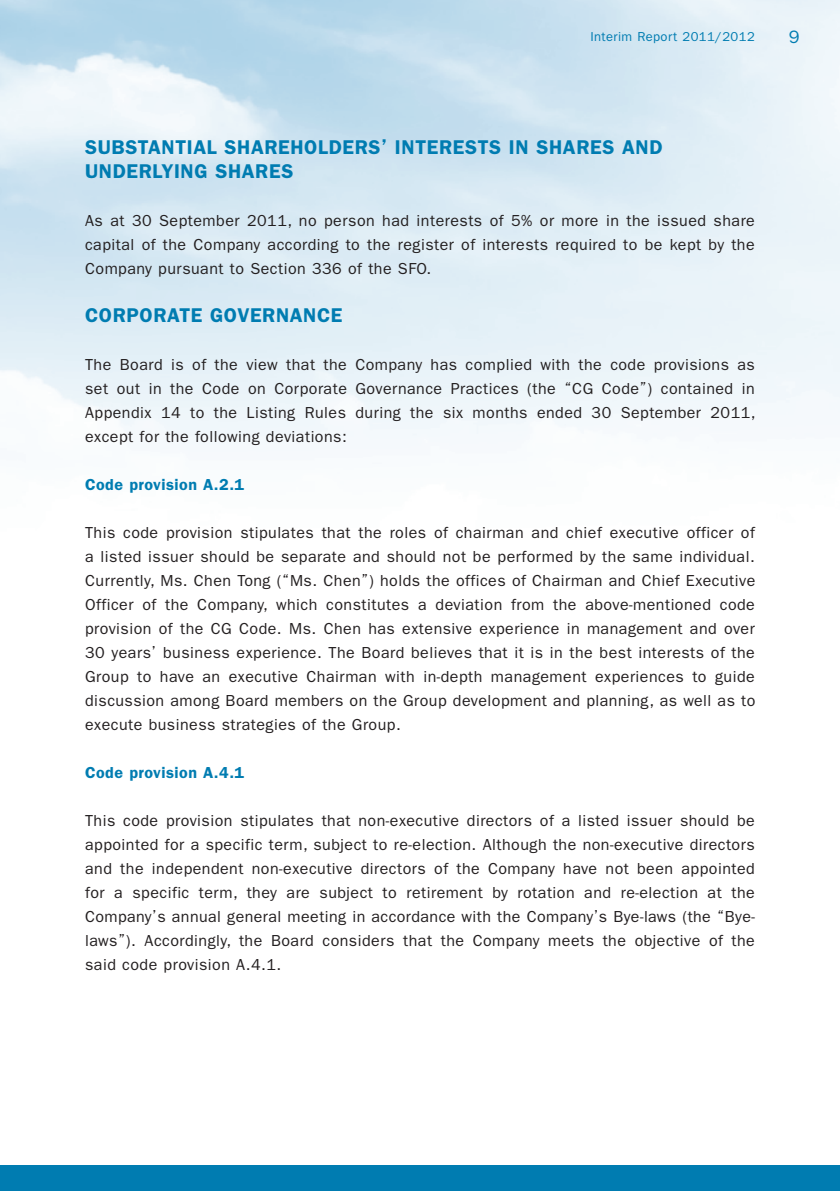
<style>
.page{position:relative;width:840px;height:1191px;background:#fff}
.page>*{position:absolute;margin:0;border:0;box-sizing:border-box;transform-origin:0 0}
.Heading_1{font:600 20px/24px "ITC Franklin Gothic Std";letter-spacing:.03em;color:#007cb1}
.t1{font:18px "ITC Franklin Gothic Std";color:#007cb1}
.Body_Text{font:16px/24px "ITC Franklin Gothic Std";letter-spacing:.03em;color:#231f20;text-align:justify}
.Heading_2{font:600 16px "ITC Franklin Gothic Std";letter-spacing:.03em;color:#007cb1}
.t2{font:13px "ITC Franklin Gothic Std";letter-spacing:.03em;color:#007cb1}
</style>
<div class="page">
<div style="left:0;top:1165px;width:839px;height:26px;background:#007cb1"></div>
<p class="t2" style="left:590px;top:30px;width:166px">Interim Report 2011/2012</p>
<p class="t1" style="left:788px;top:27px;width:12px">9</p>
<p class="Heading_1" style="left:85px;top:135px;width:578px">SUBSTANTIAL SHAREHOLDERS’ INTERESTS IN SHARES AND<br>UNDERLYING SHARES</p>
<p class="Body_Text" style="left:85px;top:209px;width:671px">As at 30 September 2011, no person had interests of 5% or more in the issued share capital of the Company according to the register of interests required to be kept by the Company pursuant to Section 336 of the SFO.</p>
<p class="Heading_1" style="left:85px;top:303px;width:259px">CORPORATE GOVERNANCE</p>
<p class="Body_Text" style="left:85px;top:353px;width:671px">The Board is of the view that the Company has complied with the code provisions as set out in the Code on Corporate Governance Practices (the “CG Code”) contained in Appendix 14 to the Listing Rules during the six months ended 30 September 2011, except for the following deviations:</p>
<p class="Heading_2" style="left:85px;top:475px;width:160px">Code provision A.2.1</p>
<p class="Body_Text" style="left:85px;top:521px;width:671px">This code provision stipulates that the roles of chairman and chief executive officer of a listed issuer should be separate and should not be performed by the same individual.<br>Currently, Ms. Chen Tong (“Ms. Chen”) holds the offices of Chairman and Chief Executive Officer of the Company, which constitutes a deviation from the above-mentioned code provision of the CG Code. Ms. Chen has extensive experience in management and over 30 years’ business experience. The Board believes that it is in the best interests of the Group to have an executive Chairman with in-depth management experiences to guide discussion among Board members on the Group development and planning, as well as to execute business strategies of the Group.</p>
<p class="Heading_2" style="left:85px;top:763px;width:160px">Code provision A.4.1</p>
<p class="Body_Text" style="left:85px;top:809px;width:671px">This code provision stipulates that non-executive directors of a listed issuer should be appointed for a specific term, subject to re-election. Although the non-executive directors and the independent non-executive directors of the Company have not been appointed for a specific term, they are subject to retirement by rotation and re-election at the Company’s annual general meeting in accordance with the Company’s Bye-laws (the “Bye&shy;laws”). Accordingly, the Board considers that the Company meets the objective of the said code provision A.4.1.</p>
</div>
